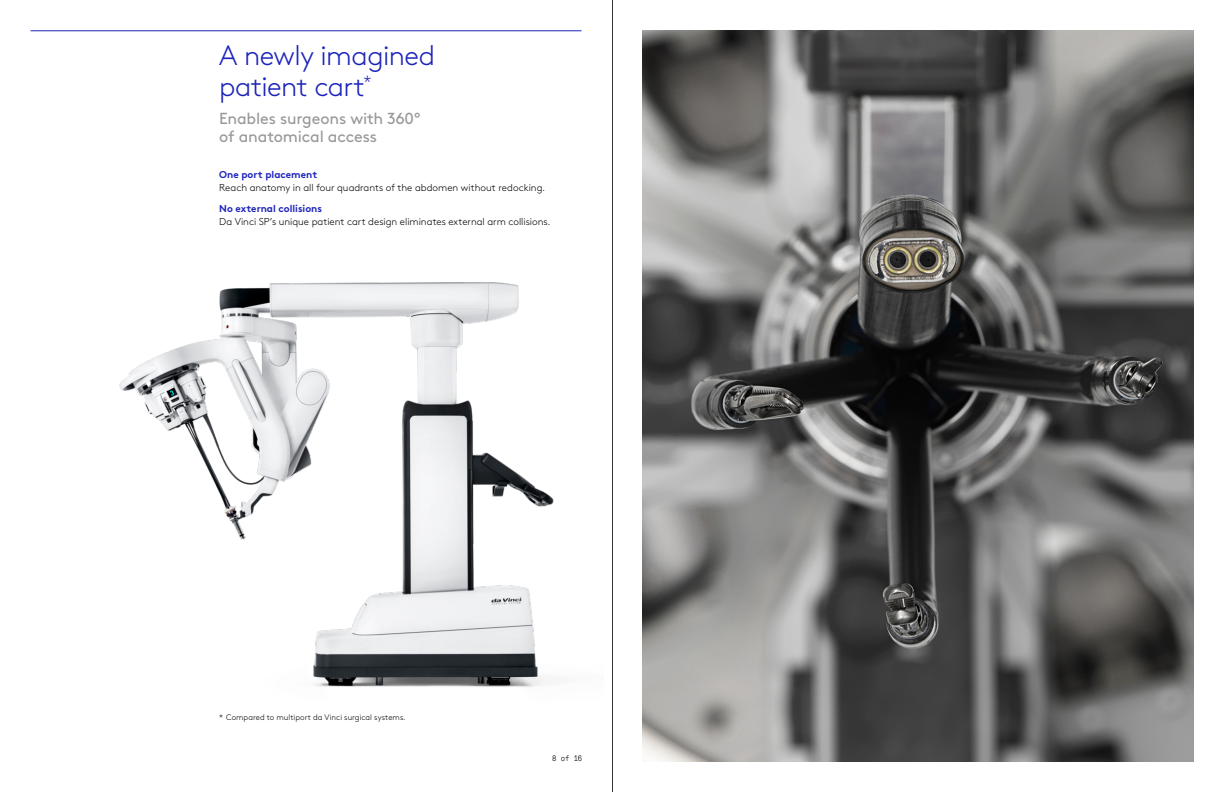
<style>
.page{position:relative;width:1224px;height:792px;background:#fff}
.page>*{position:absolute;margin:0;border:0;box-sizing:border-box;transform-origin:0 0}
.t1{font:300 28px/31px "Intuitive Brown Pro";letter-spacing:-.02em;color:#1c23ba}
.t2{font:16px/18px "Intuitive Brown Pro";letter-spacing:-.01em;color:#999}
.t3{font:300 10px "Intuitive Brown Pro";color:#000}
.t4{font:700 10px "Intuitive Brown Pro";color:#1c23ba}
.t5{font:300 8px "Intuitive Brown Pro";letter-spacing:.01em;color:#000}
.t6{font:300 8px "GT Pressura Mono";color:#000}
</style>
<div class="page">
<hr style="left:31px;top:31px;width:550px;height:1px;background:#1c23ba">
<img style="left:643px;top:31px;width:550px;height:730px">
<img style="left:119px;top:282px;width:435px;height:405px">
<hr style="left:612px;top:0;width:1px;height:792px;background:#333">
<h1 class="t1" style="left:219px;top:38px;width:217px">A newly imagined patient cart<sup>*</sup></h1>
<h2 class="t2" style="left:219px;top:108px;width:203px">Enables surgeons with 360° of anatomical access</h2>
<p class="t4" style="left:219px;top:167px;width:100px">One port placement</p>
<p class="t3" style="left:219px;top:181px;width:328px">Reach anatomy in all four quadrants of the abdomen without redocking.</p>
<p class="t4" style="left:219px;top:200px;width:104px">No external collisions</p>
<p class="t3" style="left:219px;top:214px;width:333px">Da Vinci SP’s unique patient cart design eliminates external arm collisions.</p>
<p class="t5" style="left:219px;top:712px;width:188px">* Compared to multiport da Vinci surgical systems.</p>
<p class="t6" style="left:552px;top:753px;width:32px">8 of 16</p>
</div>
